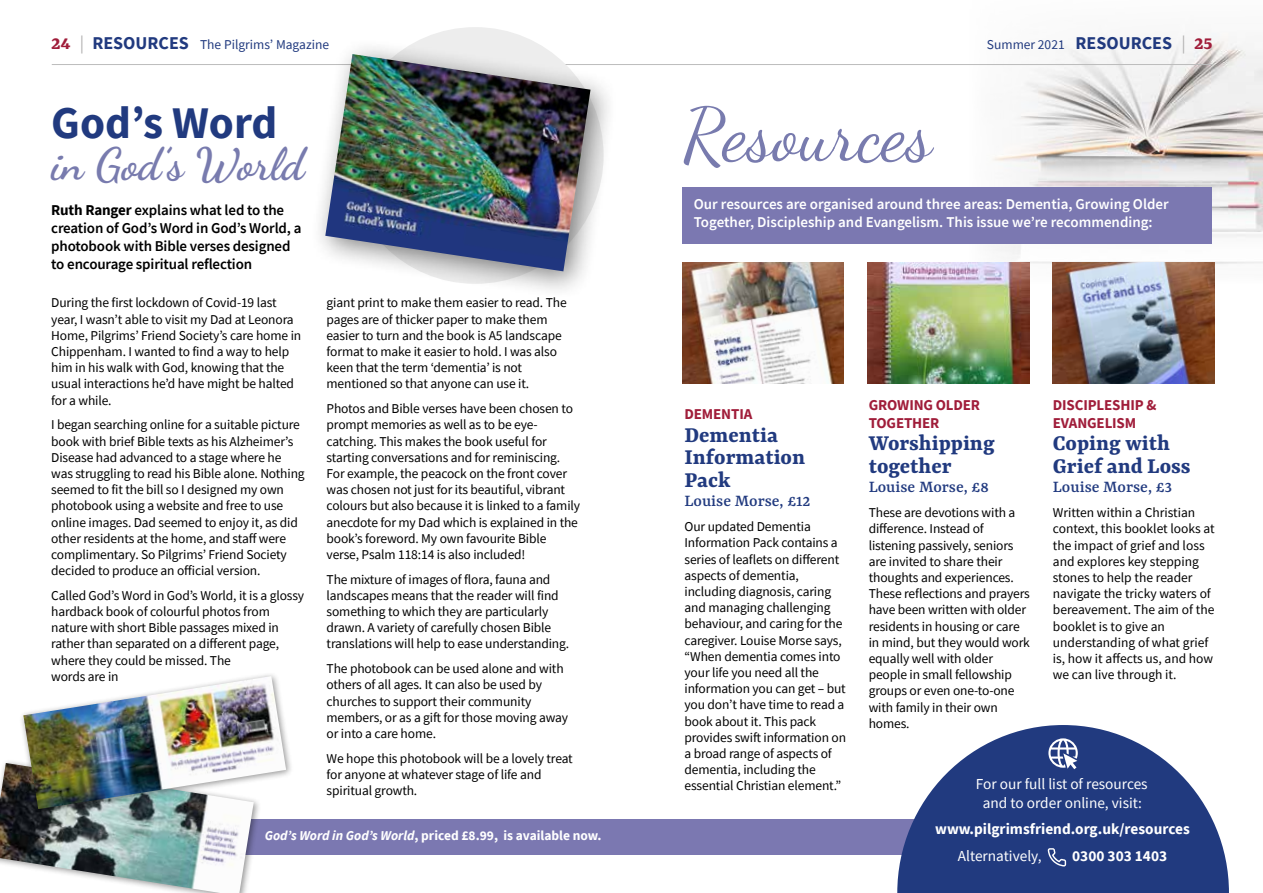
<style>
.page{position:relative;width:1263px;height:893px;background:#fff}
.page>*{position:absolute;margin:0;border:0;box-sizing:border-box;transform-origin:0 0}
.t1{font:73.95px "Dancing Script";color:#787bae}
.t2{font:700 45.15px "Dancing Script";color:#787bae}
.t3{font:700 45.15px "Source Sans Pro";color:#213a7f}
.t4{font:700 24px/22.5px "Yrsa";color:#213a7f}
.t5{font:500 18px "Yrsa";color:#213a7f}
.t6{font:15.3px/18.3px "Source Sans Pro";color:#fff;text-align:center}
.t7{font:700 15.3px "Source Sans Pro";color:#fff}
.t8{font:600 15px/18px "Source Sans Pro";letter-spacing:-.01em;color:#000}
.t9{font:600 15px/18px "Source Sans Pro";color:#fff}
.t10{font:700 15px/18px "Source Sans Pro";letter-spacing:-.01em;color:#a01d3a}
.t11{font:13.5px/16.2px "Source Sans Pro";letter-spacing:-.01em;color:#000}
.t12{font:13.5px "Source Sans Pro";color:#213a7f}
.t13{font:700 13.5px "Source Sans Pro";color:#fff}
.s1{font-family:"Yrsa";font-weight:700;font-size:21px;color:#a01d3a}
.s2{font-size:18px;color:#b3b2b2}
.s3{font-weight:700;font-size:18px}
.s4{font-weight:700}
.s5{font-style:italic}
</style>
<div class="page">
<img style="left:969px;top:33px;width:294px;height:250px">
<div style="left:51px;top:819px;width:886px;height:36px;background:#7b78b1"></div>
<div style="left:682px;top:187px;width:530px;height:56px;background:#7b78b1"></div>
<img style="left:0;top:763px;width:254px;height:130px">
<div style="left:19px;top:672px;width:275px;height:145px;background:#000;opacity:.42"></div>
<img style="left:23px;top:676px;width:263px;height:133px">
<svg style="left:897px;top:725px;width:332px;height:168px;fill:#213a7f"></svg>
<svg style="left:1048px;top:848px;width:18px;height:18px"></svg>
<svg style="left:1048px;top:738px;width:30px;height:31px"></svg>
<img style="left:867px;top:262px;width:162px;height:122px">
<img style="left:682px;top:262px;width:162px;height:122px">
<img style="left:1053px;top:262px;width:161px;height:122px">
<hr style="left:52px;top:64px;width:1161px;height:1px;background:#bcbcbc">
<div style="left:309px;top:38px;width:310px;height:262px;background:#000;opacity:.48"></div>
<img style="left:325px;top:54px;width:265px;height:217px">
<p class="t12" style="left:51px;top:36px;width:279px"><span class="s1">24</span> <span class="s2">|</span> <span class="s3">RESOURCES</span> The Pilgrims’ Magazine</p>
<p class="t12" style="left:987px;top:36px;width:227px">Summer 2021 <span class="s3">RESOURCES</span> <span class="s2">|</span> <span class="s1">25</span></p>
<h2 class="t3" style="left:51px;top:93px;width:228px">God’s Word</h2>
<h2 class="t2" style="left:51px;top:137px;width:255px">in God’s World</h2>
<p class="t8" style="left:51px;top:201px;width:252px"><span class="s4">Ruth Ranger</span> explains what led to the creation of God’s Word in God’s World, a photobook with Bible verses designed to encourage spiritual reflection</p>
<p class="t11" style="left:51px;top:295px;width:251px">During the first lockdown of Covid-19 last year, I wasn’t able to visit my Dad at Leonora Home, Pilgrims’ Friend Society’s care home in Chippenham. I wanted to find a way to help him in his walk with God, knowing that the usual interactions he’d have might be halted for a while.</p>
<p class="t11" style="left:51px;top:417px;width:255px">I began searching online for a suitable picture book with brief Bible texts as his Alzheimer’s Disease had advanced to a stage where he was struggling to read his Bible alone. Nothing seemed to fit the bill so I designed my own photobook using a website and free to use online images. Dad seemed to enjoy it, as did other residents at the home, and staff were complimentary. So Pilgrims’ Friend Society decided to produce an official version.</p>
<p class="t11" style="left:51px;top:587px;width:254px">Called God’s Word in God’s World, it is a glossy hardback book of colourful photos from nature with short Bible passages mixed in rather than separated on a different page, where they could be missed. The<br>words are in</p>
<p class="t11" style="left:327px;top:295px;width:242px">giant print to make them easier to read. The pages are of thicker paper to make them easier to turn and the book is A5 landscape format to make it easier to hold. I was also keen that the term ‘dementia’ is not mentioned so that anyone can use it.</p>
<p class="t11" style="left:327px;top:400px;width:255px">Photos and Bible verses have been chosen to prompt memories as well as to be eye&shy;catching. This makes the book useful for starting conversations and for reminiscing.<br>For example, the peacock on the front cover was chosen not just for its beautiful, vibrant colours but also because it is linked to a family anecdote for my Dad which is explained in the book’s foreword. My own favourite Bible verse, Psalm 118:14 is also included!</p>
<p class="t11" style="left:327px;top:571px;width:244px">The mixture of images of flora, fauna and landscapes means that the reader will find something to which they are particularly drawn. A variety of carefully chosen Bible translations will help to ease understanding.</p>
<p class="t11" style="left:327px;top:660px;width:243px">The photobook can be used alone and with others of all ages. It can also be used by churches to support their community members, or as a gift for those moving away or into a care home.</p>
<p class="t11" style="left:327px;top:750px;width:248px">We hope this photobook will be a lovely treat for anyone at whatever stage of life and spiritual growth.</p>
<p class="t13" style="left:265px;top:827px;width:338px"><span class="s5">God’s Word in God’s World</span>, priced £8.99, is available now.</p>
<h1 class="t1" style="left:682px;top:91px;width:251px">Resources</h1>
<p class="t9" style="left:694px;top:195px;width:476px">Our resources are organised around three areas: Dementia, Growing Older<br>Together, Discipleship and Evangelism. This issue we’re recommending:</p>
<p class="t10" style="left:684px;top:405px;width:69px">DEMENTIA</p>
<h3 class="t4" style="left:684px;top:425px;width:122px">Dementia<br>Information<br>Pack</h3>
<h3 class="t5" style="left:684px;top:490px;width:127px">Louise Morse, £12</h3>
<p class="t11" style="left:684px;top:518px;width:163px">Our updated Dementia<br>Information Pack contains a series of leaflets on different aspects of dementia, including diagnosis, caring and managing challenging behaviour, and caring for the caregiver. Louise Morse says, “When dementia comes into your life you need all the information you can get – but you don’t have time to read a book about it. This pack provides swift information on a broad range of aspects of dementia, including the essential Christian element.”</p>
<p class="t10" style="left:869px;top:396px;width:113px">GROWING OLDER<br>TOGETHER</p>
<h3 class="t4" style="left:869px;top:433px;width:127px">Worshipping together</h3>
<h3 class="t5" style="left:869px;top:476px;width:122px">Louise Morse, £8</h3>
<p class="t11" style="left:869px;top:504px;width:163px">These are devotions with a difference. Instead of listening passively, seniors are invited to share their thoughts and experiences.<br>These reflections and prayers have been written with older residents in housing or care in mind, but they would work equally well with older people in small fellowship groups or even one-to-one with family in their own homes.</p>
<p class="t10" style="left:1053px;top:396px;width:105px">DISCIPLESHIP &amp;<br>EVANGELISM</p>
<h3 class="t4" style="left:1053px;top:433px;width:139px">Coping with<br>Grief and Loss</h3>
<h3 class="t5" style="left:1053px;top:476px;width:121px">Louise Morse, £3</h3>
<p class="t11" style="left:1053px;top:504px;width:163px">Written within a Christian context, this booklet looks at the impact of grief and loss and explores key stepping stones to help the reader navigate the tricky waters of bereavement. The aim of the booklet is to give an understanding of what grief is, how it affects us, and how we can live through it.</p>
<p class="t6" style="left:976px;top:775px;width:173px">For our full list of resources and to order online, visit:</p>
<p class="t7" style="left:935px;top:819px;width:256px">www.pilgrimsfriend.org.uk/resources</p>
<p class="t6" style="left:958px;top:847px;width:85px">Alternatively,</p>
<p class="t7" style="left:1072px;top:846px;width:96px">0300 303 1403</p>
</div>
